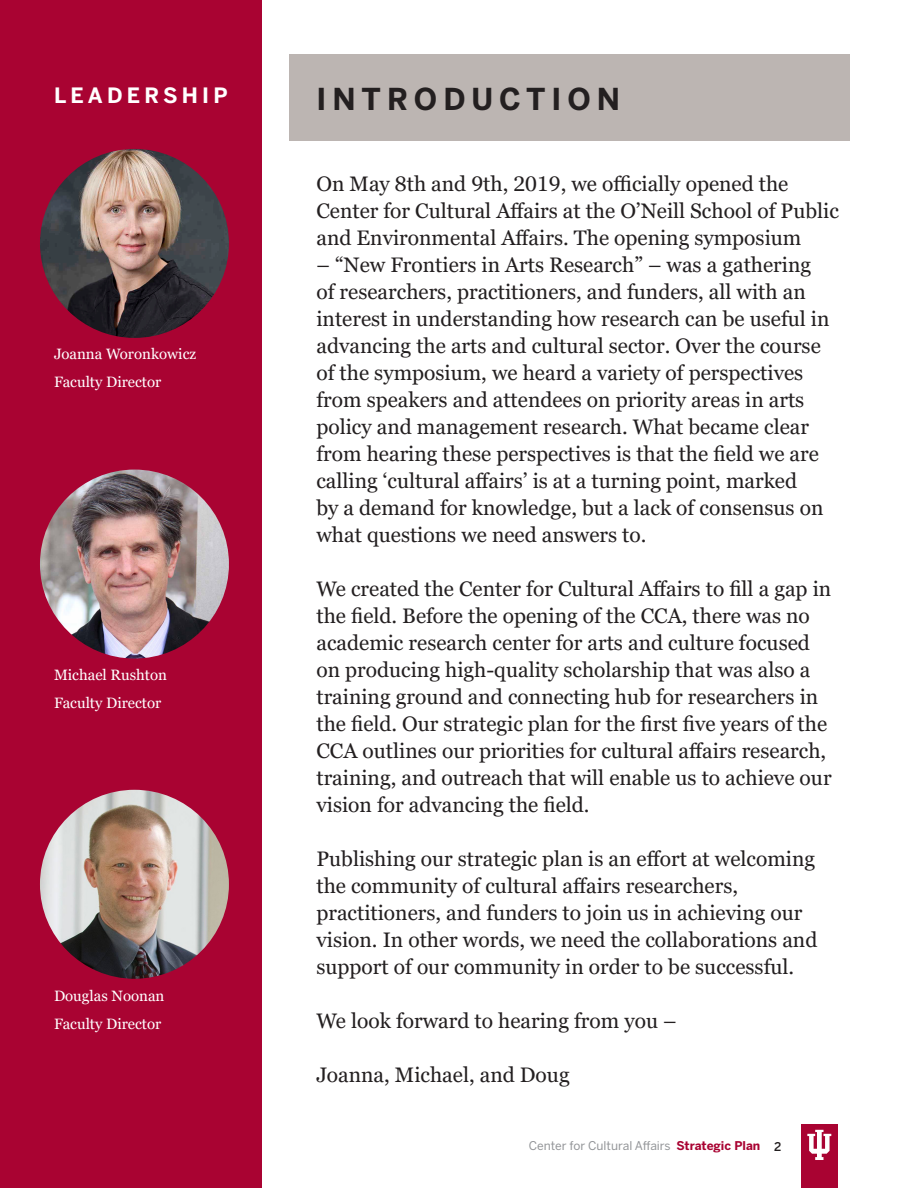
<style>
.page{position:relative;width:918px;height:1188px;background:#fff}
.page>*{position:absolute;margin:0;border:0;box-sizing:border-box;transform-origin:0 0}
.Headline_style__whit{font:700 30px "Benton Sans";letter-spacing:.2em;color:#231f20}
.Headline_style__whit-2{font:21px/27px "Georgia Pro";color:#231f20}
.Headline_style__whit-3{font:700 21px "Benton Sans";letter-spacing:.2em;color:#fff}
.Side-bar__body_copy{font:15px "Georgia Pro";color:#fff}
.t1{font:12px "Benton Sans";color:#939598}
.t2{font:500 12px "Benton Sans";color:#231f20}
.s1{font-weight:700;color:#a90332}
</style>
<div class="page">
<div style="left:0;top:0;width:262px;height:1188px;background:#a90332"></div>
<div style="left:801px;top:1124px;width:37px;height:64px;background:#a90332"></div>
<svg style="left:807px;top:1130px;width:24px;height:30px"></svg>
<div style="left:289px;top:54px;width:561px;height:86px;background:#bcb5b2"></div>
<img style="left:40px;top:790px;width:189px;height:189px;border-radius:94px">
<img style="left:40px;top:470px;width:189px;height:189px;border-radius:94px">
<img style="left:40px;top:149px;width:189px;height:189px;border-radius:94px">
<p class="Headline_style__whit-3" style="left:54px;top:82px;width:175px">LEADERSHIP</p>
<p class="Side-bar__body_copy" style="left:54px;top:346px;width:144px">Joanna Woronkowicz</p>
<p class="Side-bar__body_copy" style="left:54px;top:373px;width:109px">Faculty Director</p>
<p class="Side-bar__body_copy" style="left:54px;top:667px;width:115px">Michael Rushton</p>
<p class="Side-bar__body_copy" style="left:54px;top:694px;width:109px">Faculty Director</p>
<p class="Side-bar__body_copy" style="left:54px;top:988px;width:112px">Douglas Noonan</p>
<p class="Side-bar__body_copy" style="left:54px;top:1015px;width:109px">Faculty Director</p>
<p class="Headline_style__whit" style="left:316px;top:80px;width:305px">INTRODUCTION</p>
<p class="Headline_style__whit-2" style="left:316px;top:171px;width:524px">On May 8th and 9th, 2019, we officially opened the<br>Center for Cultural Affairs at the O’Neill School of Public and Environmental Affairs. The opening symposium</p>
<p class="Headline_style__whit-2" style="left:316px;top:252px;width:515px">– “New Frontiers in Arts Research” – was a gathering of researchers, practitioners, and funders, all with an interest in understanding how research can be useful in advancing the arts and cultural sector. Over the course of the symposium, we heard a variety of perspectives from speakers and attendees on priority areas in arts policy and management research. What became clear from hearing these perspectives is that the field we are calling ‘cultural affairs’ is at a turning point, marked<br>by a demand for knowledge, but a lack of consensus on what questions we need answers to.</p>
<p class="Headline_style__whit-2" style="left:316px;top:576px;width:517px">We created the Center for Cultural Affairs to fill a gap in the field. Before the opening of the CCA, there was no academic research center for arts and culture focused on producing high-quality scholarship that was also a training ground and connecting hub for researchers in the field. Our strategic plan for the first five years of the CCA outlines our priorities for cultural affairs research, training, and outreach that will enable us to achieve our vision for advancing the field.</p>
<p class="Headline_style__whit-2" style="left:316px;top:846px;width:502px">Publishing our strategic plan is an effort at welcoming the community of cultural affairs researchers, practitioners, and funders to join us in achieving our vision. In other words, we need the collaborations and support of our community in order to be successful.</p>
<p class="Headline_style__whit-2" style="left:316px;top:1008px;width:362px">We look forward to hearing from you –</p>
<p class="Headline_style__whit-2" style="left:316px;top:1062px;width:255px">Joanna, Michael, and Doug</p>
<p class="t1" style="left:529px;top:1138px;width:233px">Center for Cultural Affairs <span class="s1">Strategic Plan</span></p>
<p class="t2" style="left:774px;top:1139px;width:9px">2</p>
</div>
